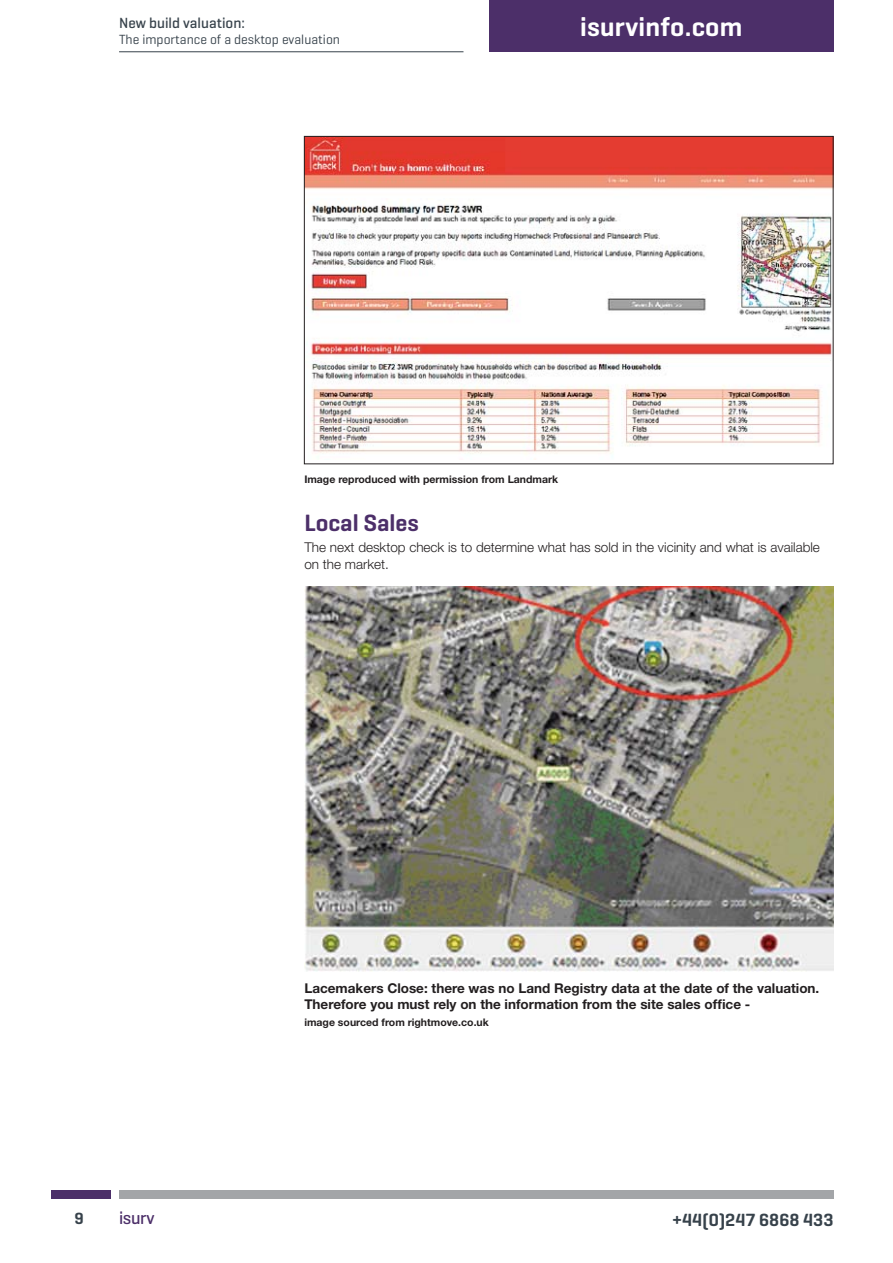
<style>
.page{position:relative;width:893px;height:1263px;background:#fff}
.page>*{position:absolute;margin:0;border:0;box-sizing:border-box;transform-origin:0 0}
.t1{font:600 27px "Geogrotesque";letter-spacing:.01em;color:#fff}
.t2{font:600 24px "Geogrotesque";color:#4c2f69}
.t3{font:600 18px "Geogrotesque";color:#37424b}
.t4{font:500 18px "Geogrotesque";letter-spacing:-.02em;color:#4c2f69}
.t5{font:600 16.5px "Geogrotesque";color:#37424b}
.t6{font:500 15px "Geogrotesque";color:#37424b}
.t7{font:700 13.5px/16.5px "Helvetica Neue LT";color:#231f20}
.t8{font:300 13.5px/16.5px "Helvetica Neue LT";color:#231f20}
.t9{font:13.5px "Geogrotesque";color:#37424b}
.t10{font:700 10.5px "Helvetica Neue LT";color:#231f20}
</style>
<div class="page">
<div style="left:119px;top:1191px;width:714px;height:8px;background:#a3a5a8"></div>
<div style="left:51px;top:1191px;width:60px;height:8px;background:#4c2f69"></div>
<div style="left:489px;top:0;width:344px;height:51px;background:#4c2f69"></div>
<hr style="left:119px;top:51px;width:344px;height:1px;background:#37424b">
<img style="left:304px;top:587px;width:529px;height:384px">
<img style="left:306px;top:138px;width:525px;height:316px">
<p class="t6" style="left:119px;top:14px;width:127px">New build valuation:</p>
<p class="t9" style="left:119px;top:33px;width:222px">The importance of a desktop evaluation</p>
<h1 class="t1" style="left:580px;top:14px;width:164px">isurvinfo.com</h1>
<p class="t10" style="left:304px;top:476px;width:255px">Image reproduced with permission from Landmark</p>
<h2 class="t2" style="left:304px;top:512px;width:116px">Local Sales</h2>
<p class="t8" style="left:304px;top:541px;width:517px">The next desktop check is to determine what has sold in the vicinity and what is available on the market.</p>
<p class="t7" style="left:304px;top:981px;width:517px">Lacemakers Close: there was no Land Registry data at the date of the valuation.<br>Therefore you must rely on the information from the site sales office -</p>
<p class="t10" style="left:304px;top:1018px;width:186px">image sourced from rightmove.co.uk</p>
<p class="t5" style="left:74px;top:1211px;width:11px">9</p>
<h3 class="t4" style="left:119px;top:1208px;width:37px">isurv</h3>
<h3 class="t3" style="left:672px;top:1211px;width:163px">+44(0)247 6868 433</h3>
</div>
